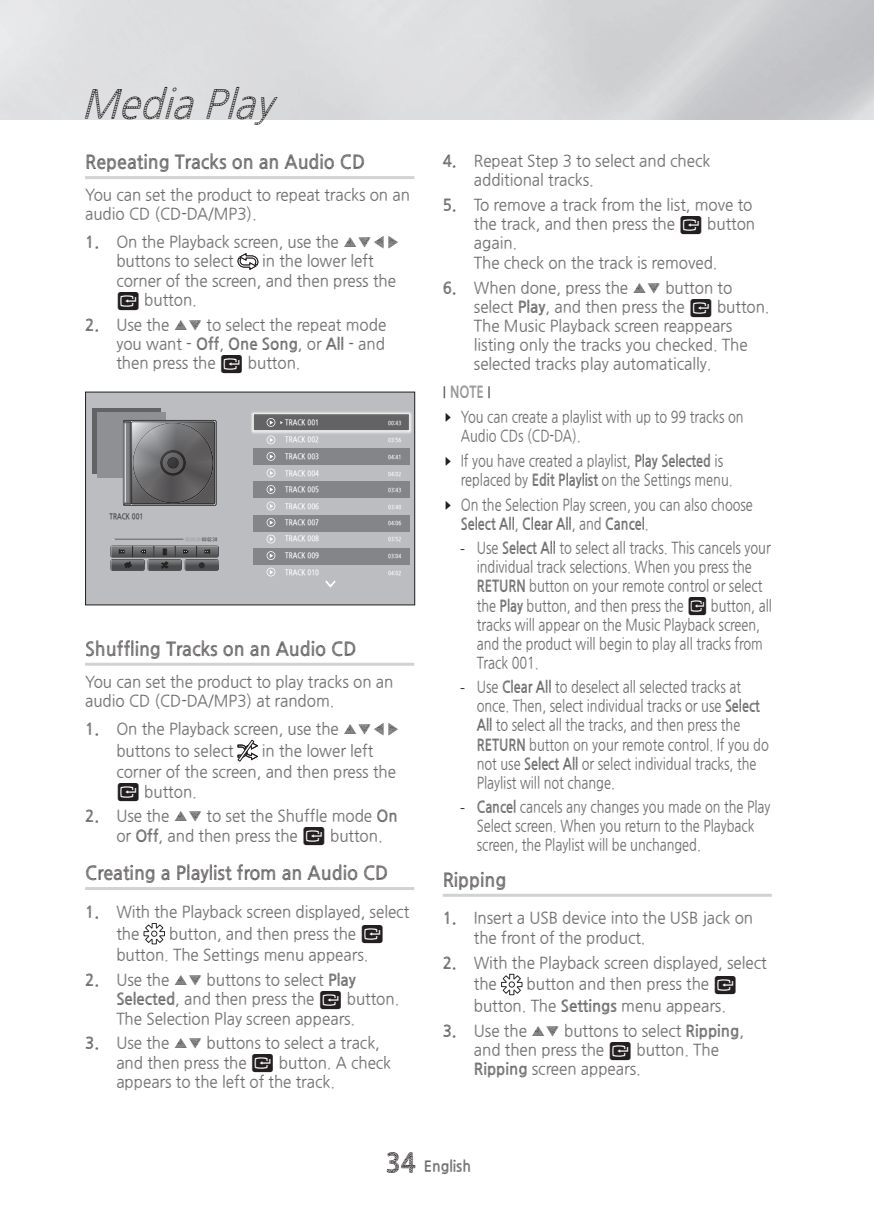
<style>
.page{position:relative;width:874px;height:1225px;background:#fff}
.page>*{position:absolute;margin:0;border:0;box-sizing:border-box;transform-origin:0 0}
.t1{font:italic 40px "Nanum Gothic OTF Eco";color:#231f20;scale:.95 1}
.t2{font:700 19px "Nanum Gothic OTF Eco";color:#231f20;scale:.95 1}
.t3{font:16px/19.2px "Nanum Gothic OTF Eco";color:#231f20;scale:.95 1}
.t4{font:16px/19.2px "Nanum Gothic OTF Eco";color:#231f20;scale:.8 1}
.t5{font:700 16px "Nanum Gothic OTF Eco";color:#231f20;scale:.8 1}
.t6{font:700 15px "Nanum Gothic OTF Eco";color:#231f20;scale:.95 1}
.t7{font:700 8px "Nanum Gothic";color:#fff;scale:.8 1}
.t8{font:700 8px "Nanum Gothic OTF Eco";color:#231f20;scale:.8 1}
.t9{font:700 6px "Nanum Gothic";color:#fff;scale:.8 1}
.t10{font:700 5px "Nanum Gothic OTF Eco";color:#939598;scale:.73 1}
.s1{font-weight:700}
.s2{font-family:"CP Icon 2"}
.s3{color:#231f20}
.s4{font-family:"Helvetica Neue cp";font-weight:500;font-stretch:condensed;color:#57585a}
.s5{font-weight:700;color:#57585a}
.s6{font-family:"CP Icon 1"}
.s7{font-weight:400}
.s8{font-family:"Helvetica Neue cp";font-weight:300}
.s9{font-weight:800;font-size:26px}
</style>
<div class="page">
<hr style="left:85px;top:176px;width:329px;height:3px;background:#d1d2d4">
<hr style="left:85px;top:663px;width:329px;height:3px;background:#d1d2d4">
<hr style="left:85px;top:887px;width:329px;height:3px;background:#d1d2d4">
<svg style="left:238px;top:253px;width:20px;height:17px"></svg>
<div style="left:85px;top:392px;width:329px;height:213px;background:#bcbdc0"></div>
<div style="left:253px;top:448px;width:156px;height:17px;background:#848588"></div>
<div style="left:253px;top:481px;width:156px;height:17px;background:#848588"></div>
<div style="left:253px;top:514px;width:156px;height:17px;background:#848588"></div>
<div style="left:253px;top:548px;width:156px;height:17px;background:#848588"></div>
<svg style="left:325px;top:580px;width:10px;height:7px"></svg>
<svg style="left:111px;top:546px;width:107px;height:24px;background:#656566"></svg>
<svg style="left:266px;top:452px;width:9px;height:9px"></svg>
<svg style="left:266px;top:468px;width:9px;height:9px"></svg>
<svg style="left:266px;top:485px;width:9px;height:9px"></svg>
<svg style="left:266px;top:501px;width:9px;height:9px"></svg>
<svg style="left:266px;top:518px;width:9px;height:9px"></svg>
<svg style="left:266px;top:534px;width:9px;height:9px"></svg>
<svg style="left:266px;top:551px;width:9px;height:9px"></svg>
<svg style="left:266px;top:568px;width:9px;height:8px"></svg>
<hr style="left:112px;top:538px;width:71px;height:2px;background:#7d7f82">
<img style="left:251px;top:412px;width:161px;height:38px">
<div style="left:252px;top:413px;width:157px;height:18px;border:1px solid #fff"></div>
<div style="left:254px;top:414px;width:154px;height:16px;background:#636366"></div>
<svg style="left:266px;top:418px;width:17px;height:9px"></svg>
<div style="left:92px;top:408px;width:69px;height:65px;background:#636366"></div>
<div style="left:97px;top:412px;width:68px;height:66px;background:#8e9093"></div>
<svg style="left:123px;top:420px;width:93px;height:86px;background:#6c6c6d"></svg>
<div style="left:85px;top:392px;width:330px;height:213px;border:1px solid #231f20"></div>
<svg style="left:237px;top:740px;width:20px;height:21px"></svg>
<svg style="left:143px;top:923px;width:22px;height:21px"></svg>
<hr style="left:442px;top:893px;width:329px;height:3px;background:#d1d2d4">
<svg style="left:501px;top:974px;width:21px;height:21px"></svg>
<h1 class="t1" style="left:82px;top:80px;width:215px">MediaPlay</h1>
<p class="t2" style="left:85px;top:152px;width:296px">Repeating Tracks on an Audio CD</p>
<p class="t3" style="left:85px;top:185px;width:343px">You can set the product to repeat tracks on an audio CD (CD-DA/MP3).</p>
<p class="t3" style="left:116px;top:232px;width:300px;text-indent:-31px"><span class="s1">1.</span> On the Playback screen, use the ▲▼◀▶ buttons to select</p>
<p class="t3" style="left:116px;top:251px;width:296px;text-indent:146px">in the lower left corner of the screen, and then press the<br><span class="s2">V</span> button.</p>
<p class="t3" style="left:116px;top:315px;width:285px;text-align:justify;text-indent:-31px"><span class="s1">2.</span> Use the ▲▼ to select the repeat mode you want - <span class="s1">Off</span>, <span class="s1">One Song</span>, or <span class="s1">All</span> - and then press the <span class="s2">V</span> button.</p>
<p class="t8" style="left:109px;top:512px;width:44px">TRACK 001</p>
<p class="t10" style="left:185px;top:537px;width:45px">00:00:39 <span class="s3">00:02:38</span></p>
<p class="t7" style="left:285px;top:419px;width:44px">TRACK 001</p>
<p class="t9" style="left:388px;top:420px;width:18px">00:43</p>
<p class="t7" style="left:285px;top:436px;width:44px">TRACK 002</p>
<p class="t9" style="left:388px;top:437px;width:18px">03:56</p>
<p class="t7" style="left:285px;top:452px;width:44px">TRACK 003</p>
<p class="t9" style="left:388px;top:454px;width:18px">04:41</p>
<p class="t7" style="left:285px;top:469px;width:44px">TRACK 004</p>
<p class="t9" style="left:388px;top:471px;width:18px">04:02</p>
<p class="t7" style="left:285px;top:485px;width:44px">TRACK 005</p>
<p class="t9" style="left:388px;top:487px;width:18px">03:43</p>
<p class="t7" style="left:285px;top:502px;width:44px">TRACK 006</p>
<p class="t9" style="left:388px;top:504px;width:18px">03:40</p>
<p class="t7" style="left:285px;top:518px;width:44px">TRACK 007</p>
<p class="t9" style="left:388px;top:520px;width:18px">04:06</p>
<p class="t7" style="left:285px;top:535px;width:44px">TRACK 008</p>
<p class="t9" style="left:388px;top:536px;width:18px">03:52</p>
<p class="t7" style="left:285px;top:551px;width:44px">TRACK 009</p>
<p class="t9" style="left:388px;top:553px;width:18px">03:04</p>
<p class="t7" style="left:285px;top:568px;width:44px">TRACK 010</p>
<p class="t9" style="left:388px;top:570px;width:18px">04:02</p>
<p class="t2" style="left:85px;top:639px;width:287px">Shuffling Tracks on an Audio CD</p>
<p class="t3" style="left:85px;top:671px;width:326px">You can set the product to play tracks on an audio CD (CD-DA/MP3) at random.</p>
<p class="t3" style="left:116px;top:717px;width:300px;line-height:21.8px;text-indent:-31px"><span class="s1">1.</span> On the Playback screen, use the ▲▼◀▶ buttons to select</p>
<p class="t3" style="left:116px;top:739px;width:296px;line-height:21.8px;text-indent:145px">in the lower left corner of the screen, and then press the</p>
<p class="t3" style="left:116px;top:781px;width:86px"><span class="s2">V</span> button.</p>
<p class="t3" style="left:116px;top:806px;width:297px;text-indent:-31px"><span class="s1">2.</span> Use the ▲▼ to set the Shuffle mode <span class="s1">On </span>or <span class="s1">Off</span>, and then press the <span class="s2">V</span> button.</p>
<p class="t2" style="left:85px;top:863px;width:320px">Creating a Playlist from an Audio CD</p>
<p class="t3" style="left:116px;top:900px;width:309px;line-height:21.8px;text-indent:-31px"><span class="s1">1.</span> With the Playback screen displayed, select the</p>
<p class="t3" style="left:116px;top:922px;width:283px;line-height:21.8px;text-indent:53px">button, and then press the <span class="s2">V </span>button. The Settings menu appears.</p>
<p class="t3" style="left:116px;top:970px;width:299px;text-indent:-31px"><span class="s1">2.</span> Use the ▲▼ buttons to select <span class="s1">Play<br>Selected</span>, and then press the <span class="s2">V</span> button.<br>The Selection Play screen appears.</p>
<p class="t3" style="left:116px;top:1033px;width:291px;text-indent:-31px"><span class="s1">3.</span> Use the ▲▼ buttons to select a track, and then press the <span class="s2">V</span> button. A check appears to the left of the track.</p>
<p class="t3" style="left:473px;top:151px;width:250px;text-indent:-31px"><span class="s1">4.</span> Repeat Step 3 to select and check additional tracks.</p>
<p class="t3" style="left:473px;top:195px;width:297px;text-indent:-31px"><span class="s1">5.</span> To remove a track from the list, move to the track, and then press the <span class="s2">V</span> button again.<br>The check on the track is removed.</p>
<p class="t3" style="left:473px;top:277px;width:312px;text-indent:-31px"><span class="s1">6.</span> When done, press the ▲▼ button to select <span class="s1">Play</span>, and then press the <span class="s2">V</span> button.<br>The Music Playback screen reappears listing only the tracks you checked. The selected tracks play automatically.</p>
<p class="t4" style="left:442px;top:379px;width:377px;line-height:24.8px"><span class="s4">|</span> <span class="s5">NOTE</span> <span class="s4">|<br></span><span class="s6">\</span> You can create a playlist with up to 99 tracks on</p>
<p class="t4" style="left:443px;top:423px;width:350px;line-height:24.8px;text-indent:17px">Audio CDs (CD-DA).<br><span class="s6">\</span> If you have created a playlist, <span class="s1">Play Selected</span> is</p>
<p class="t4" style="left:443px;top:467px;width:388px;line-height:24.8px;text-align:center">replaced by <span class="s1">Edit Playlist</span> on the Settings menu.<br><span class="s6">\</span> On the Selection Play screen, you can also choose</p>
<p class="t5" style="left:460px;top:516px;width:236px">Select All<span class="s7">,</span> Clear All<span class="s7">, and</span> Cancel<span class="s7">.</span></p>
<p class="t4" style="left:476px;top:538px;width:370px;text-indent:-17px"><span class="s8">-</span> Use <span class="s1">Select All</span> to select all tracks. This cancels your individual track selections. When you press the <span class="s1">RETURN</span> button on your remote control or select the <span class="s1">Play</span> button, and then press the <span class="s2">V</span> button, all tracks will appear on the Music Playback screen, and the product will begin to play all tracks from Track 001.</p>
<p class="t4" style="left:476px;top:677px;width:366px;text-indent:-17px"><span class="s8">-</span> Use <span class="s1">Clear All</span> to deselect all selected tracks at once. Then, select individual tracks or use <span class="s1">Select All</span> to select all the tracks, and then press the <span class="s1">RETURN</span> button on your remote control. If you do not use <span class="s1">Select All</span> or select individual tracks, the Playlist will not change.</p>
<p class="t4" style="left:476px;top:796px;width:368px;text-indent:-17px"><span class="s8">-</span> <span class="s1">Cancel</span> cancels any changes you made on the Play<br>Select screen. When you return to the Playback screen, the Playlist will be unchanged.</p>
<p class="t2" style="left:442px;top:870px;width:69px">Ripping</p>
<p class="t3" style="left:473px;top:908px;width:295px;text-indent:-31px"><span class="s1">1.</span> Insert a USB device into the USB jack on the front of the product.</p>
<p class="t3" style="left:473px;top:951px;width:309px;line-height:21.8px;text-indent:-31px"><span class="s1">2.</span> With the Playback screen displayed, select the</p>
<p class="t3" style="left:473px;top:973px;width:278px;line-height:21.8px;text-indent:53px">button and then press the <span class="s2">V </span>button. The <span class="s1">Settings</span> menu appears.</p>
<p class="t3" style="left:473px;top:1021px;width:285px;text-indent:-31px"><span class="s1">3.</span> Use the ▲▼ buttons to select <span class="s1">Ripping</span>, and then press the <span class="s2">V</span> button. The<br><span class="s1">Ripping</span> screen appears.</p>
<p class="t6" style="left:386px;top:1158px;width:91px"><span class="s9">34</span> English</p>
</div>
